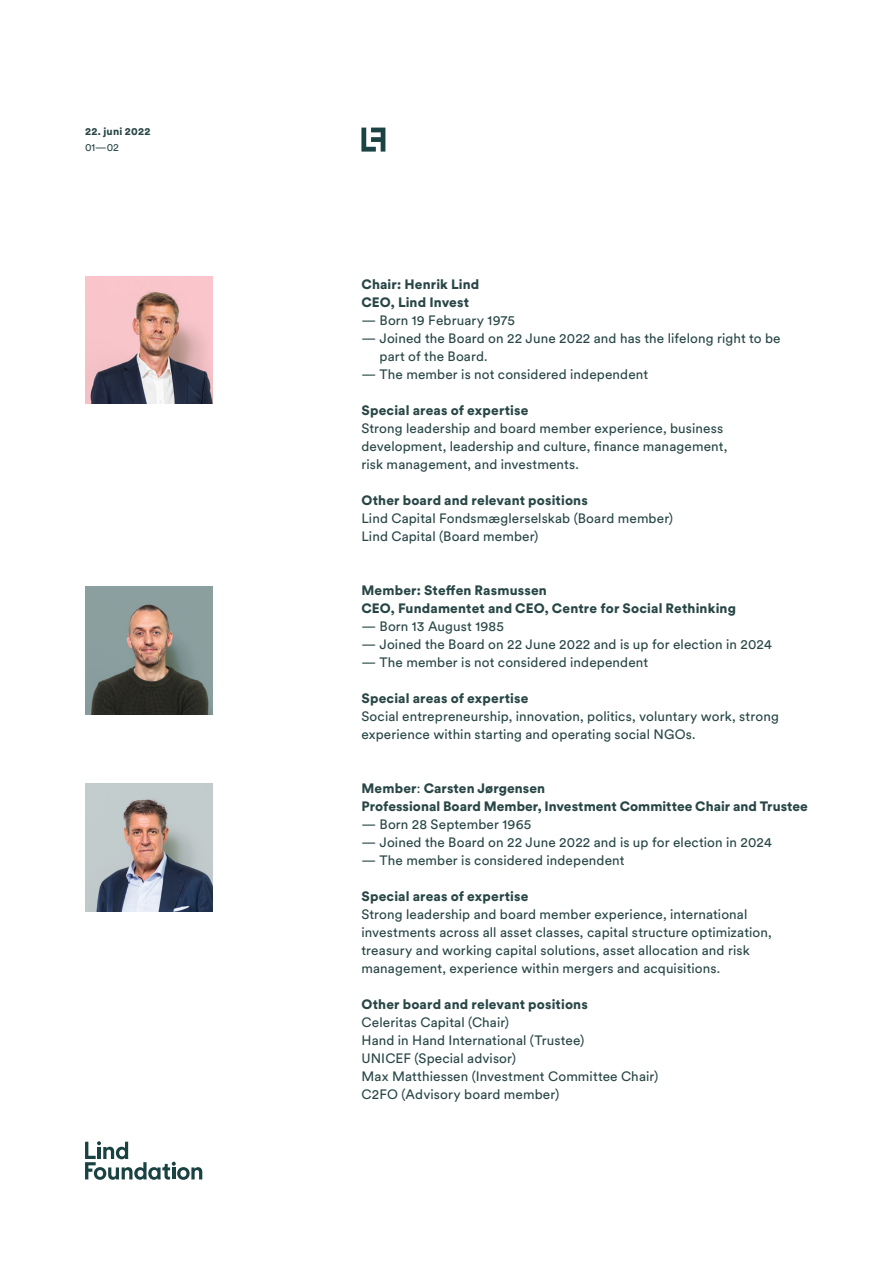
<style>
.page{position:relative;width:893px;height:1263px;background:#fff}
.page>*{position:absolute;margin:0;border:0;box-sizing:border-box;transform-origin:0 0}
.t1{font:13.5px/18px "Circular XX";letter-spacing:.01em;color:#284646}
.t2{font:900 13.5px "Circular XX";letter-spacing:.01em;color:#284646}
.t3{font:900 10.5px "Circular XX";letter-spacing:.025em;color:#284646}
.t4{font:10.5px "Circular XX";color:#284646}
.s1{font-weight:400}
</style>
<div class="page">
<svg style="left:361px;top:128px;width:24px;height:24px"></svg>
<svg style="left:85px;top:1141px;width:117px;height:39px"></svg>
<img style="left:85px;top:276px;width:128px;height:128px">
<img style="left:85px;top:587px;width:128px;height:127px">
<img style="left:85px;top:783px;width:128px;height:128px">
<p class="t3" style="left:85px;top:124px;width:67px">22. juni 2022</p>
<p class="t4" style="left:85px;top:140px;width:35px">01—02</p>
<p class="t2" style="left:361px;top:275px;width:119px">Chair: Henrik Lind</p>
<p class="t2" style="left:361px;top:293px;width:109px">CEO, Lind Invest</p>
<p class="t1" style="left:361px;top:311px;width:155px">— Born 19 February 1975</p>
<p class="t1" style="left:379px;top:329px;width:403px;text-indent:-18px">— Joined the Board on 22 June 2022 and has the lifelong right to be part of the Board.</p>
<p class="t1" style="left:361px;top:365px;width:288px">— The member is not considered independent</p>
<p class="t2" style="left:361px;top:401px;width:169px">Special areas of expertise</p>
<p class="t1" style="left:361px;top:419px;width:367px">Strong leadership and board member experience, business development, leadership and culture, finance management, risk management, and investments.</p>
<p class="t2" style="left:361px;top:491px;width:228px">Other board and relevant positions</p>
<p class="t1" style="left:361px;top:509px;width:313px">Lind Capital Fondsmæglerselskab (Board member)</p>
<p class="t1" style="left:361px;top:527px;width:179px">Lind Capital (Board member)</p>
<p class="t2" style="left:361px;top:581px;width:187px">Member: Steffen Rasmussen</p>
<p class="t2" style="left:361px;top:599px;width:376px">CEO, Fundamentet and CEO, Centre for Social Rethinking</p>
<p class="t1" style="left:361px;top:617px;width:144px">— Born 13 August 1985</p>
<p class="t1" style="left:361px;top:635px;width:412px">— Joined the Board on 22 June 2022 and is up for election in 2024</p>
<p class="t1" style="left:361px;top:653px;width:288px">— The member is not considered independent</p>
<p class="t2" style="left:361px;top:689px;width:169px">Special areas of expertise</p>
<p class="t1" style="left:361px;top:707px;width:419px">Social entrepreneurship, innovation, politics, voluntary work, strong experience within starting and operating social NGOs.</p>
<p class="t2" style="left:361px;top:779px;width:185px">Member<span class="s1">:</span> Carsten Jørgensen</p>
<p class="t2" style="left:361px;top:797px;width:448px">Professional Board Member, Investment Committee Chair and Trustee</p>
<p class="t1" style="left:361px;top:815px;width:171px">— Born 28 September 1965</p>
<p class="t1" style="left:361px;top:833px;width:412px">— Joined the Board on 22 June 2022 and is up for election in 2024</p>
<p class="t1" style="left:361px;top:851px;width:265px">— The member is considered independent</p>
<p class="t2" style="left:361px;top:887px;width:169px">Special areas of expertise</p>
<p class="t1" style="left:361px;top:905px;width:412px">Strong leadership and board member experience, international investments across all asset classes, capital structure optimization, treasury and working capital solutions, asset allocation and risk management, experience within mergers and acquisitions.</p>
<p class="t2" style="left:361px;top:995px;width:228px">Other board and relevant positions</p>
<p class="t1" style="left:361px;top:1013px;width:149px">Celeritas Capital (Chair)</p>
<p class="t1" style="left:361px;top:1031px;width:224px">Hand in Hand International (Trustee)</p>
<p class="t1" style="left:361px;top:1049px;width:156px">UNICEF (Special advisor)</p>
<p class="t1" style="left:361px;top:1067px;width:298px">Max Matthiessen (Investment Committee Chair)</p>
<p class="t1" style="left:361px;top:1085px;width:199px">C2FO (Advisory board member)</p>
</div>
